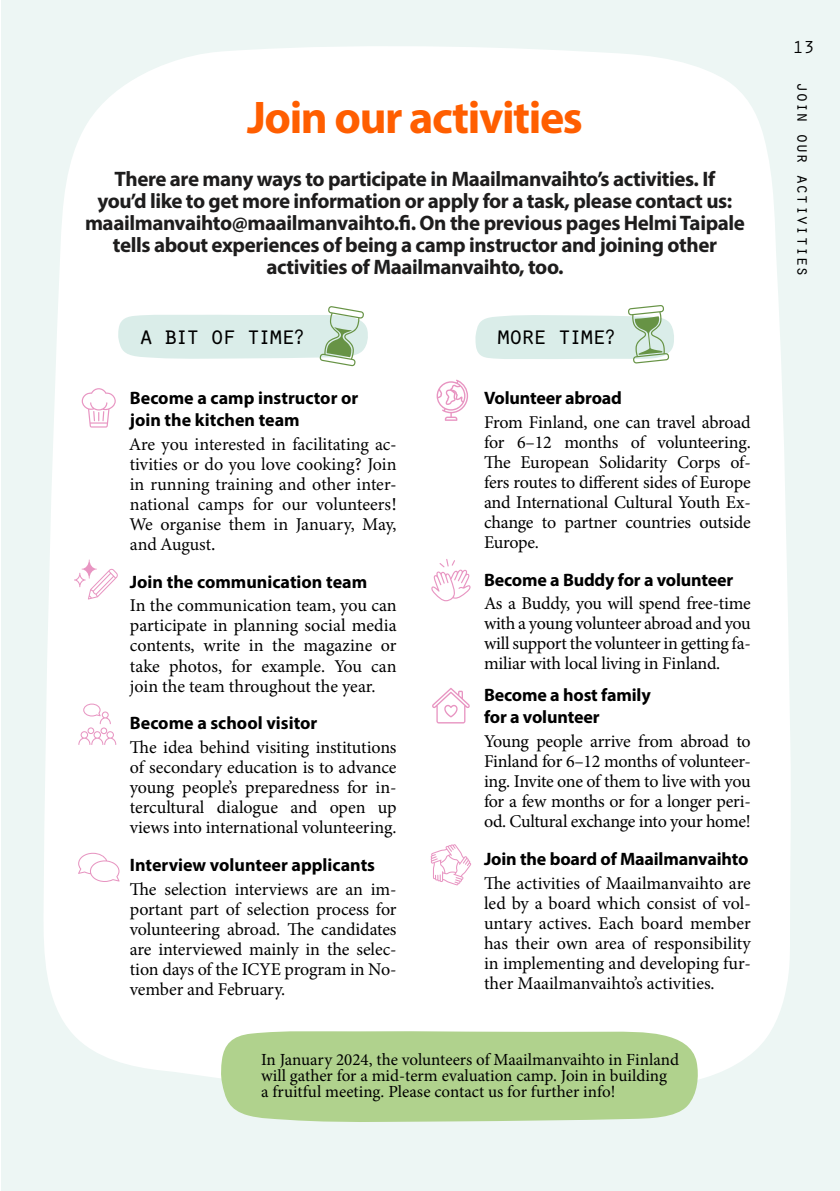
<style>
.page{position:relative;width:840px;height:1191px;background:#fff}
.page>*{position:absolute;margin:0;border:0;box-sizing:border-box;transform-origin:0 0}
.t1{font:700 46px "Myriad Pro";letter-spacing:-.03em;color:#ff5e00}
.t2{font:26px "Orator Std";letter-spacing:-.155em;color:#000}
.t3{font:700 21px/22px "Myriad Pro";letter-spacing:-.02em;color:#1e1d1d;text-align:center}
.t4{font:18px/20px "Minion Pro";letter-spacing:-.01em;color:#000;text-align:justify}
.t5{font:700 18px/22px "Myriad Pro";letter-spacing:-.005em;color:#000}
.t6{font:18px/20px "Minion 3";letter-spacing:-.005em;color:#000;text-align:justify}
.t7{font:18px "Orator Std";letter-spacing:-.03em;color:#000}
.t8{font:17px/16px "Minion Pro";color:#000}
.s1{font-size:21.6px}
</style>
<div class="page">
<div style="left:1px;top:0;width:838px;height:1191px;background:#edf6f4"></div>
<div style="left:44px;top:46px;width:747px;height:1033px;background:#fff"></div>
<svg style="left:220px;top:1030px;width:479px;height:92px;fill:#b0d28d"></svg>
<svg style="left:118px;top:306px;width:250px;height:60px"></svg>
<svg style="left:475px;top:305px;width:199px;height:59px"></svg>
<svg style="left:432px;top:688px;width:38px;height:35px"></svg>
<svg style="left:436px;top:379px;width:32px;height:42px"></svg>
<svg style="left:82px;top:388px;width:34px;height:39px"></svg>
<svg style="left:74px;top:559px;width:44px;height:40px"></svg>
<svg style="left:430px;top:844px;width:41px;height:41px"></svg>
<svg style="left:430px;top:559px;width:41px;height:42px"></svg>
<svg style="left:78px;top:703px;width:38px;height:42px"></svg>
<svg style="left:78px;top:852px;width:41px;height:30px"></svg>
<h1 class="t1" style="left:247px;top:88px;width:337px">Join our activities</h1>
<p class="t3" style="left:85px;top:167px;width:661px">There are many ways to participate in Maailmanvaihto’s activities. If<br>you’d like to get more information or apply for a task, please contact us: maailmanvaihto@maailmanvaihto.fi. On the previous pages Helmi Taipale tells about experiences of being a camp instructor and joining other activities of Maailmanvaihto, too.</p>
<h2 class="t2" style="left:138px;top:317px;width:168px">a bit of time<span class="s1">?</span></h2>
<h2 class="t2" style="left:495px;top:317px;width:122px">more time<span class="s1">?</span></h2>
<p class="t5" style="left:130px;top:386px;width:230px">Become a camp instructor or join the kitchen team</p>
<p class="t6" style="left:130px;top:434px;width:268px">Are you interested in facilitating ac&shy;tivities or do you love cooking? Join in running training and other inter&shy;national camps for our volunteers!<br>We organise them in January, May, and August.</p>
<p class="t5" style="left:130px;top:570px;width:239px">Join the communication team</p>
<p class="t4" style="left:130px;top:596px;width:268px">In the communication team, you can participate in planning social media contents, write in the magazine or take photos, for example. You can join the team throughout the year.</p>
<p class="t5" style="left:130px;top:711px;width:189px">Become a school visitor</p>
<p class="t4" style="left:130px;top:737px;width:268px">The idea behind visiting institutions of secondary education is to advance young people’s preparedness for in&shy;tercultural dialogue and open up views into international volunteering.</p>
<p class="t5" style="left:130px;top:853px;width:246px">Interview volunteer applicants</p>
<p class="t4" style="left:130px;top:879px;width:268px">The selection interviews are an im&shy;portant part of selection process for volunteering abroad. The candidates are interviewed mainly in the selec&shy;tion days of the ICYE program in No&shy;vember and February.</p>
<p class="t5" style="left:484px;top:386px;width:139px">Volunteer abroad</p>
<p class="t4" style="left:484px;top:412px;width:268px">From Finland, one can travel abroad for 6–12 months of volunteering.<br>The European Solidarity Corps of&shy;fers routes to different sides of Europe and International Cultural Youth Ex&shy;change to partner countries outside Europe.</p>
<p class="t5" style="left:484px;top:568px;width:251px">Become a Buddy for a volunteer</p>
<p class="t4" style="left:484px;top:594px;width:268px">As a Buddy, you will spend free-time with a young volunteer abroad and you will support the volunteer in getting fa&shy;miliar with local living in Finland.</p>
<p class="t5" style="left:484px;top:683px;width:168px">Become a host family for a volunteer</p>
<p class="t4" style="left:484px;top:731px;width:268px">Young people arrive from abroad to Finland for 6–12 months of volunteer&shy;ing. Invite one of them to live with you for a few months or for a longer peri&shy;od. Cultural exchange into your home!</p>
<p class="t5" style="left:484px;top:847px;width:266px">Join the board of Maailmanvaihto</p>
<p class="t4" style="left:484px;top:873px;width:268px">The activities of Maailmanvaihto are led by a board which consist of vol&shy;untary actives. Each board member has their own area of responsibility in implementing and developing fur&shy;ther Maailmanvaihto’s activities.</p>
<p class="t8" style="left:261px;top:1052px;width:419px">In January 2024, the volunteers of Maailmanvaihto in Finland will gather for a mid-term evaluation camp. Join in building<br>a fruitful meeting. Please contact us for further info!</p>
<p class="t7" style="left:792px;top:35px;width:23px">13</p>
<p class="t7" style="left:816px;top:82px;width:197px;rotate:90deg">join our activities</p>
</div>
